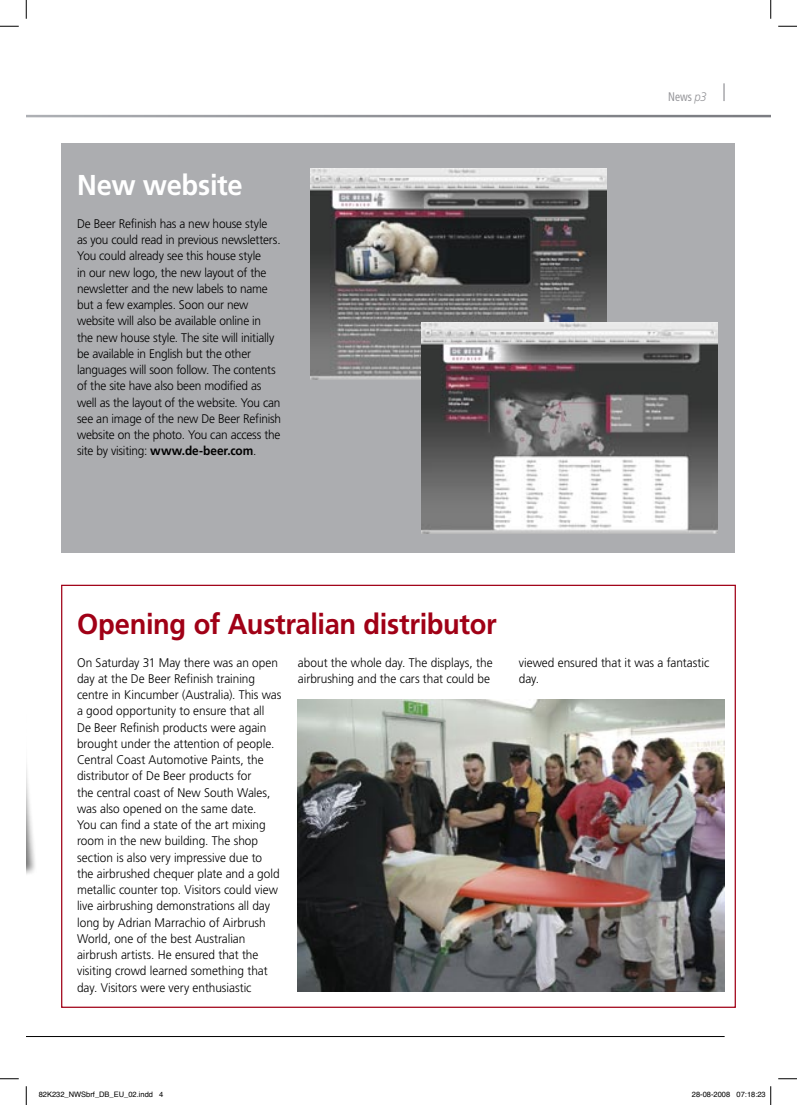
<style>
.page{position:relative;width:797px;height:1105px;background:#fff}
.page>*{position:absolute;margin:0;border:0;box-sizing:border-box;transform-origin:0 0}
.t1{font:700 28.75px "Frutiger LT Std";letter-spacing:-.015em;color:#a00016;scale:.95 1}
.t2{font:700 28.75px "Frutiger LT Std";letter-spacing:-.015em;color:#fff;scale:.95 1}
.t3{font:300 12.5px/16.2px "Frutiger LT Std";letter-spacing:-.005em;color:#000;scale:.95 1}
.t4{font:condensed 12.5px "Frutiger LT Std";color:#96969a;scale:.9 1}
.t5{font:7.5px "Helvetica";color:#000}
.s1{font-weight:700}
.s2{font-weight:300;font-style:italic;font-stretch:normal}
</style>
<div class="page">
<svg style="left:723px;top:83px;width:1px;height:18px"></svg>
<hr style="left:26px;top:1036px;width:698px;height:1px;background:#000">
<div style="left:62px;top:143px;width:673px;height:410px;background:#acadb0"></div>
<img style="left:311px;top:169px;width:295px;height:211px">
<img style="left:421px;top:323px;width:296px;height:211px">
<img style="left:297px;top:699px;width:427px;height:293px">
<div style="left:26px;top:626px;width:11px;height:293px;background:#000;opacity:.55"></div>
<svg style="left:0;top:25px;width:19px;height:2px"></svg>
<svg style="left:778px;top:25px;width:19px;height:2px"></svg>
<svg style="left:0;top:1078px;width:19px;height:1px"></svg>
<svg style="left:778px;top:1078px;width:19px;height:1px"></svg>
<svg style="left:25px;top:0;width:2px;height:19px"></svg>
<svg style="left:25px;top:1086px;width:2px;height:19px"></svg>
<svg style="left:770px;top:0;width:1px;height:19px"></svg>
<svg style="left:770px;top:1086px;width:1px;height:19px"></svg>
<p class="t2" style="left:77px;top:168px;width:176px">New website</p>
<p class="t3" style="left:77px;top:216px;width:216px">De Beer Refinish has a new house style<br>as you could read in previous newsletters.<br>You could already see this house style<br>in our new logo, the new layout of the newsletter and the new labels to name but a few examples. Soon our new website will also be available online in<br>the new house style. The site will initially be available in English but the other languages will soon follow. The contents of the site have also been modified as well as the layout of the website. You can see an image of the new De Beer Refinish website on the photo. You can access the site by visiting: <span class="s1">www.de-beer.com</span>.</p>
<p class="t1" style="left:77px;top:607px;width:443px">Opening of Australian distributor</p>
<p class="t4" style="left:668px;top:89px;width:45px">News <span class="s2">p3</span></p>
<p class="t3" style="left:77px;top:654px;width:217px">On Saturday 31 May there was an open day at the De Beer Refinish training centre in Kincumber (Australia). This was a good opportunity to ensure that all De Beer Refinish products were again brought under the attention of people.<br>Central Coast Automotive Paints, the distributor of De Beer products for<br>the central coast of New South Wales, was also opened on the same date.<br>You can find a state of the art mixing room in the new building. The shop section is also very impressive due to the airbrushed chequer plate and a gold metallic counter top. Visitors could view live airbrushing demonstrations all day long by Adrian Marrachio of Airbrush World, one of the best Australian airbrush artists. H e ensured that the visiting crowd learned something that day. Visitors were very enthusiastic</p>
<p class="t3" style="left:298px;top:654px;width:206px">about the whole day. The displays, the airbrushing and the cars that could be</p>
<p class="t3" style="left:519px;top:654px;width:202px">viewed ensured that it was a fantastic day.</p>
<p class="t5" style="left:39px;top:1089px;width:126px">82K232_NWSbrf_DB_EU_02.indd 4</p>
<p class="t5" style="left:692px;top:1089px;width:75px">28-08-2008 07:18:23</p>
</div>
